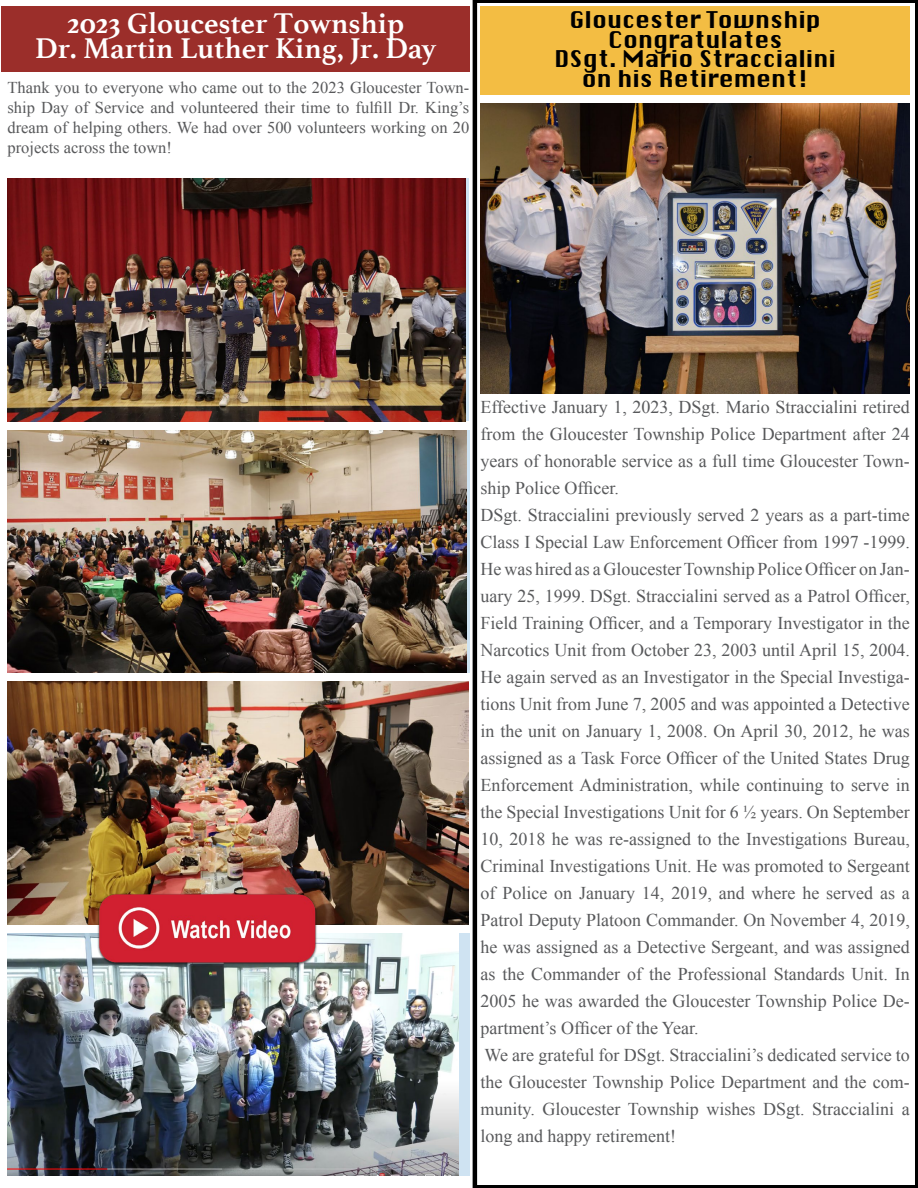
<style>
.page{position:relative;width:918px;height:1188px;background:#fff}
.page>*{position:absolute;margin:0;border:0;box-sizing:border-box;transform-origin:0 0}
.t1{font:700 30px/25.5px "Athelas";color:#fff;text-align:center}
.t2{font:22.5px/19.5px "Silom";color:#000;text-align:center}
.t3{font:18px/27px "Times New Roman";color:#58595b}
.t4{font:16.5px/20.2px "Times New Roman";color:#58595b;text-align:justify}
</style>
<div class="page">
<div style="left:2px;top:6px;width:468px;height:66px;background:#9b2e2a"></div>
<img style="left:8px;top:179px;width:458px;height:242px">
<img style="left:8px;top:430px;width:459px;height:243px">
<img style="left:8px;top:682px;width:460px;height:242px">
<div style="left:8px;top:933px;width:462px;height:243px;background:#cfe3f2"></div>
<img style="left:8px;top:933px;width:451px;height:243px">
<img style="left:97px;top:893px;width:222px;height:75px">
<svg style="left:473px;top:0;width:445px;height:1188px"></svg>
<h1 class="t1" style="left:35px;top:10px;width:403px">2023 Gloucester Township<br>Dr. Martin Luther King, Jr. Day</h1>
<p class="t2" style="left:555px;top:11px;width:283px">Gloucester Township<br>Congratulates<br>DSgt. Mario Straccialini on his Retirement!</p>
<p class="t4" style="left:8px;top:77px;width:463px">Thank you to everyone who came out to the 2023 Gloucester Town&shy;ship Day of Service and volunteered their time to fulfill Dr. King’s dream of helping others. We had over 500 volunteers working on 20 projects across the town!</p>
<p class="t3" style="left:481px;top:393px;width:431px">Effective January 1, 2023, DSgt. Mario Straccialini retired from the Gloucester Township Police Department after 24 years of honorable service as a full time Gloucester Town&shy;ship Police Officer.<br>DSgt. Straccialini previously served 2 years as a part-time Class I Special Law Enforcement Officer from 1997 -1999.<br>He was hired as a Gloucester Township Police Officer on Jan&shy;uary 25, 1999. DSgt. Straccialini served as a Patrol Officer, Field Training Officer, and a Temporary Investigator in the Narcotics Unit from October 23, 2003 until April 15, 2004.<br>He again served as an Investigator in the Special Investiga&shy;tions Unit from June 7, 2005 and was appointed a Detective in the unit on January 1, 2008. On April 30, 2012, he was assigned as a Task Force Officer of the United States Drug Enforcement Administration, while continuing to serve in the Special Investigations Unit for 6 ½ years. On September 10, 2018 he was re-assigned to the Investigations Bureau, Criminal Investigations Unit. He was promoted to Sergeant of Police on January 14, 2019, and where he served as a Patrol Deputy Platoon Commander. On November 4, 2019, he was assigned as a Detective Sergeant, and was assigned as the Commander of the Professional Standards Unit. In 2005 he was awarded the Gloucester Township Police De&shy;partment’s Officer of the Year.<br>We are grateful for DSgt. Straccialini’s dedicated service to the Gloucester Township Police Department and the com&shy;munity. Gloucester Township wishes DSgt. Straccialini a long and happy retirement!</p>
</div>
